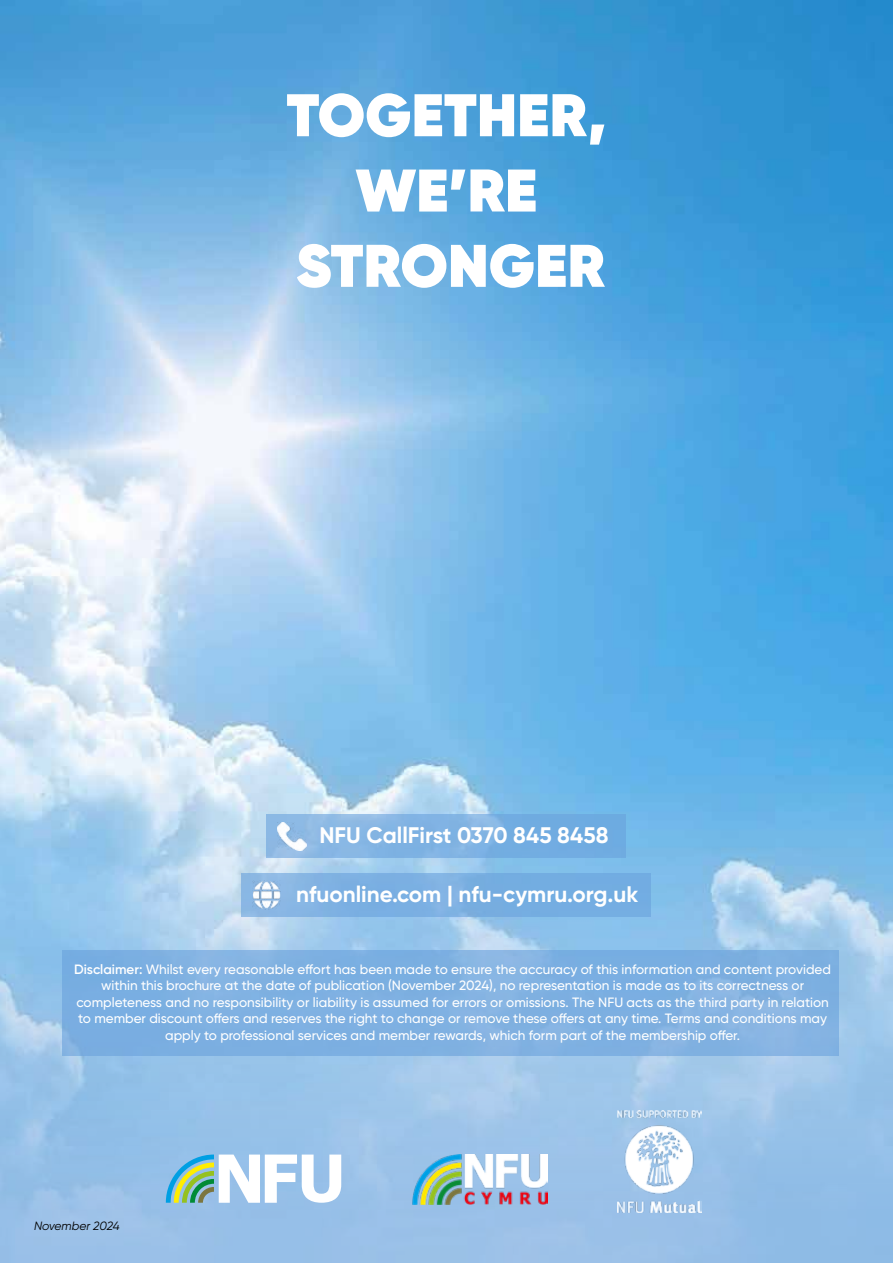
<style>
.page{position:relative;width:893px;height:1263px;background:#fff}
.page>*{position:absolute;margin:0;border:0;box-sizing:border-box;transform-origin:0 0}
.t1{font:800 60px/75.3px "Gilroy";color:#fff;text-align:center}
.t2{font:700 22.5px "Gilroy";color:#fff}
.t3{font:500 13.5px/16.5px "Gilroy";color:#fff;text-align:center}
.t4{font:italic 12px "Gilroy";letter-spacing:-.005em;color:#000}
.s1{font-weight:600}
</style>
<div class="page">
<img style="left:0;top:0;width:893px;height:775px">
<svg style="left:0;top:775px;width:893px;height:488px;background:#94c1e8"></svg>
<svg style="left:267px;top:814px;width:359px;height:44px;background:#7db2e2"></svg>
<img style="left:278px;top:822px;width:28px;height:29px">
<svg style="left:242px;top:873px;width:409px;height:44px;background:#7aafe1"></svg>
<img style="left:252px;top:881px;width:29px;height:28px">
<svg style="left:166px;top:1154px;width:175px;height:49px"></svg>
<img style="left:411px;top:1154px;width:137px;height:50px">
<img style="left:618px;top:1111px;width:83px;height:101px">
<h1 class="t1" style="left:286px;top:77px;width:322px">TOGETHER,<br>WE’RE<br>STRONGER</h1>
<h2 class="t2" style="left:319px;top:821px;width:291px">NFU CallFirst 0370 845 8458</h2>
<h2 class="t2" style="left:296px;top:880px;width:344px">nfuonline.com | nfu-cymru.org.uk</h2>
<p class="t3" style="left:74px;top:961px;width:758px"><span class="s1">Disclaimer:</span> Whilst every reasonable effort has been made to ensure the accuracy of this information and content provided within this brochure at the date of publication (November 2024), no representation is made as to its correctness or completeness and no responsibility or liability is assumed for errors or omissions. The NFU acts as the third party in relation to member discount offers and reserves the right to change or remove these offers at any time. Terms and conditions may apply to professional services and member rewards, which form part of the membership offer.</p>
<p class="t4" style="left:34px;top:1218px;width:87px">November 2024</p>
</div>
